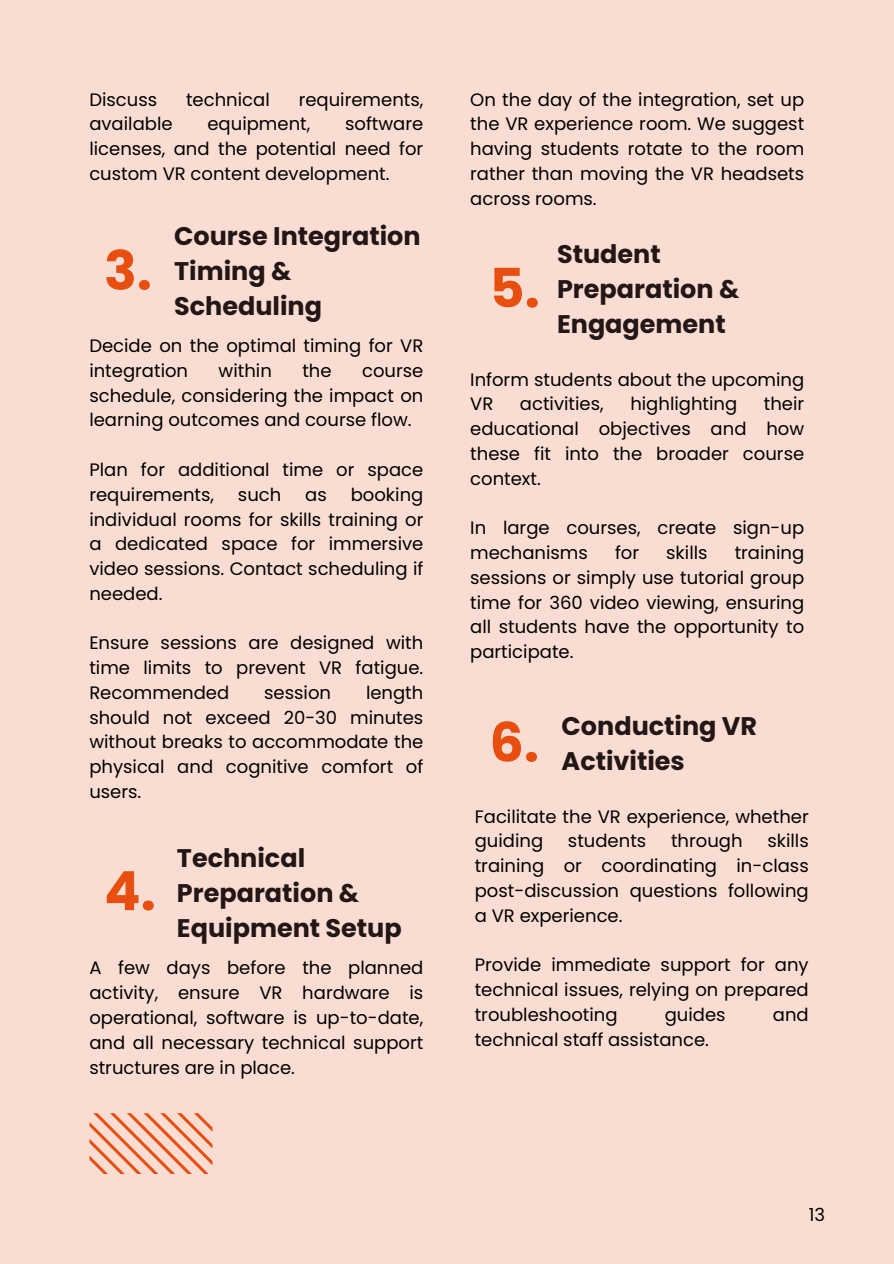
<style>
.page{position:relative;width:894px;height:1264px;background:#fff}
.page>*{position:absolute;margin:0;border:0;box-sizing:border-box;transform-origin:0 0}
.t1{font:700 54px "Poppins";color:#e84e10}
.t2{font:700 25.5px/34.8px "Poppins";color:#231616}
.t3{font:18px/24.8px "Poppins";color:#000;text-align:justify}
</style>
<div class="page">
<div style="left:0;top:0;width:893px;height:1263px;background:#faddd2"></div>
<svg style="left:90px;top:1113px;width:122px;height:60px"></svg>
<p class="t3" style="left:89px;top:87px;width:69px">Discuss</p>
<p class="t3" style="left:186px;top:87px;width:85px">technical</p>
<p class="t3" style="left:298px;top:87px;width:126px">requirements,</p>
<p class="t3" style="left:89px;top:112px;width:85px">available</p>
<p class="t3" style="left:207px;top:112px;width:104px">equipment,</p>
<p class="t3" style="left:89px;top:112px;width:335px;text-indent:256px">software licenses, and the potential need for custom VR content development.</p>
<p class="t1" style="left:104px;top:233px;width:49px">3.</p>
<p class="t2" style="left:174px;top:219px;width:248px">Course Integration<br>Timing &amp;<br>Scheduling</p>
<h1 class="t3" style="left:89px;top:333px;width:335px">Decide on the optimal timing for VR integration</h1>
<h1 class="t3" style="left:218px;top:358px;width:55px">within</h1>
<h1 class="t3" style="left:302px;top:358px;width:31px">the</h1>
<h1 class="t3" style="left:89px;top:358px;width:335px;text-indent:273px">course schedule, considering the impact on learning outcomes and course flow.</h1>
<h2 class="t3" style="left:89px;top:457px;width:335px">Plan for additional time or space requirements,</h2>
<h2 class="t3" style="left:89px;top:482px;width:335px;text-indent:261px">booking individual rooms for skills training or a dedicated space for immersive video sessions. Contact scheduling if needed.</h2>
<p class="t3" style="left:89px;top:630px;width:335px">Ensure sessions are designed with time limits to prevent VR fatigue.<br>Recommended</p>
<h2 class="t3" style="left:238px;top:482px;width:45px">such</h2>
<h2 class="t3" style="left:305px;top:482px;width:23px">as</h2>
<p class="t3" style="left:264px;top:680px;width:68px">session</p>
<p class="t3" style="left:89px;top:680px;width:335px;text-indent:276px">length should not exceed 20-30 minutes without breaks to accommodate the physical and cognitive comfort of users.</p>
<h2 class="t1" style="left:104px;top:853px;width:53px">4.</h2>
<p class="t2" style="left:177px;top:841px;width:226px">Technical<br>Preparation &amp;<br>Equipment Setup</p>
<h1 class="t3" style="left:89px;top:955px;width:335px">A few days before the planned activity, ensure VR hardware is operational, software is up-to-date, and all necessary technical support structures are in place.</h1>
<h1 class="t3" style="left:470px;top:87px;width:335px">On the day of the integration, set up the VR experience room. We suggest having students rotate to the room rather than moving the VR headsets across rooms.</h1>
<p class="t1" style="left:489px;top:250px;width:52px">5.</p>
<p class="t2" style="left:557px;top:236px;width:184px">Student<br>Preparation &amp;<br>Engagement</p>
<h2 class="t3" style="left:470px;top:367px;width:335px">Inform students about the upcoming<br>VR</h2>
<h2 class="t3" style="left:470px;top:392px;width:335px;text-indent:293px">their educational objectives and how these fit into the broader course context.</h2>
<p class="t3" style="left:470px;top:515px;width:335px">In large courses, create sign-up mechanisms</p>
<h2 class="t3" style="left:520px;top:392px;width:85px">activities,</h2>
<h2 class="t3" style="left:630px;top:392px;width:108px">highlighting</h2>
<p class="t3" style="left:614px;top:540px;width:26px">for</p>
<p class="t3" style="left:666px;top:540px;width:43px">skills</p>
<p class="t3" style="left:470px;top:540px;width:335px;text-indent:264px">training sessions or simply use tutorial group time for 360 video viewing, ensuring all students have the opportunity to participate.</p>
<h2 class="t1" style="left:489px;top:704px;width:51px">6.</h2>
<p class="t2" style="left:561px;top:708px;width:197px">Conducting VR<br>Activities</p>
<p class="t3" style="left:474px;top:804px;width:335px">Facilitate the VR experience, whether guiding</p>
<p class="t3" style="left:474px;top:828px;width:335px;text-indent:292px">skills training or coordinating in-class post-discussion questions following a VR experience.</p>
<h1 class="t3" style="left:474px;top:952px;width:335px">Provide immediate support for any technical issues, relying on prepared troubleshooting</h1>
<p class="t3" style="left:568px;top:828px;width:80px">students</p>
<p class="t3" style="left:671px;top:828px;width:73px">through</p>
<h1 class="t3" style="left:664px;top:1002px;width:62px">guides</h1>
<h1 class="t3" style="left:772px;top:1002px;width:37px">and</h1>
<h1 class="t3" style="left:474px;top:1026px;width:236px">technical staff assistance.</h1>
<p class="t3" style="left:808px;top:1202px;width:18px">13</p>
</div>
